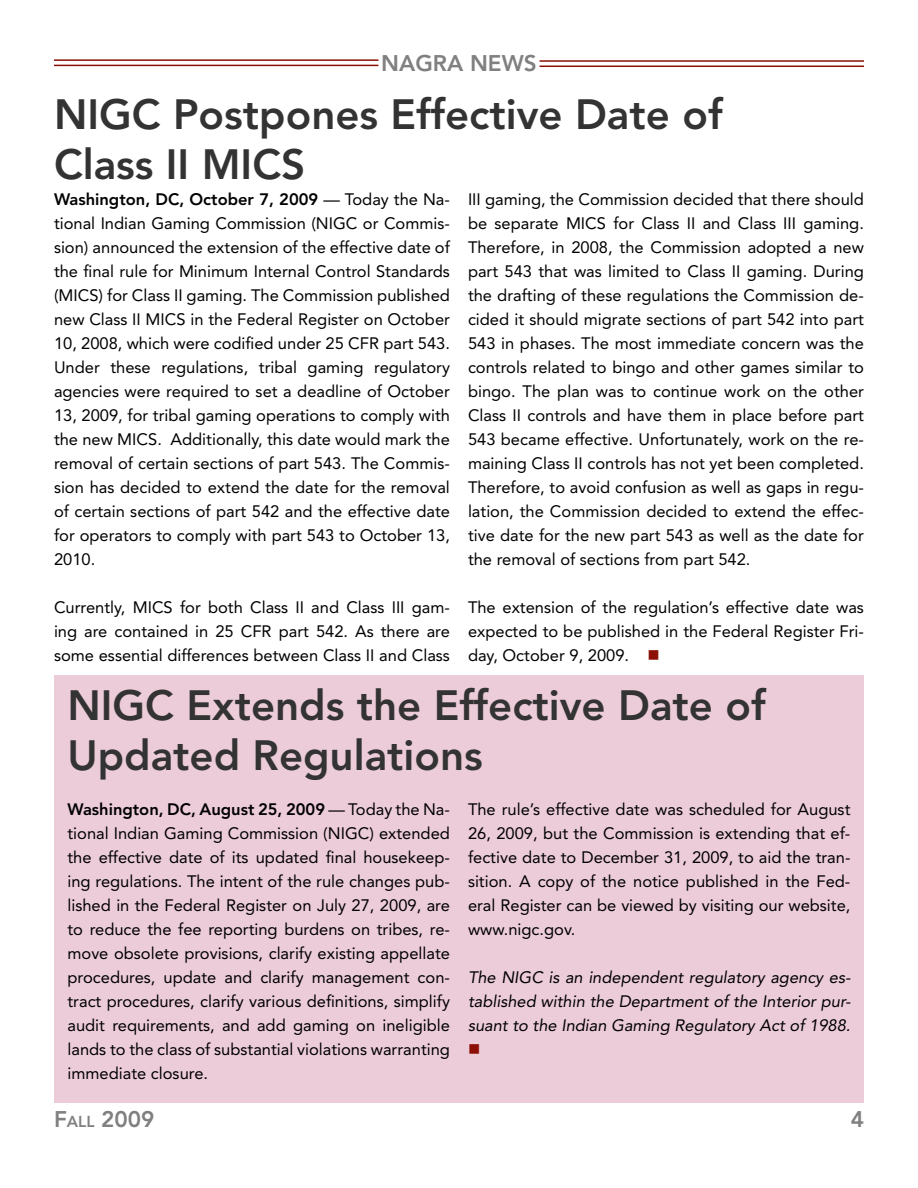
<style>
.page{position:relative;width:918px;height:1188px;background:#fff}
.page>*{position:absolute;margin:0;border:0;box-sizing:border-box;transform-origin:0 0}
.t1{font:800 42px/50.4px "Avenir";color:#333}
.t2{font:800 22.5px "Avenir";color:#808080}
.t3{font:800 22.5px "Avenir";color:#808080}
.t4{font:16.5px/24px "Avenir";color:#000;text-align:justify}
.t5{font:italic 16.5px/24px "Avenir";color:#000;text-align:justify}
.t6{font:16.5px "Wingdings";color:#8b0f04}
.s1{font-weight:800}
.s2{color:#8b0f04}
.s3{font-size:15.75px}
</style>
<div class="page">
<hr style="left:54px;top:59px;width:324px;height:2px;background:#8b0f04">
<hr style="left:54px;top:65px;width:324px;height:1px;background:#8b0f04">
<hr style="left:540px;top:60px;width:324px;height:2px;background:#8b0f04">
<hr style="left:540px;top:66px;width:324px;height:1px;background:#8b0f04">
<div style="left:54px;top:789px;width:810px;height:313px;background:#edccda"></div>
<div style="left:54px;top:675px;width:810px;height:118px;background:#edccda"></div>
<h2 class="t2" style="left:381px;top:50px;width:157px">NAGRA NEWS</h2>
<h1 class="t1" style="left:54px;top:89px;width:670px">NIGC Postpones Effective Date of<br>Class II MICS</h1>
<p class="t4" style="left:54px;top:187px;width:398px"><span class="s1">Washington, DC, October 7, 2009</span> — Today the Na&shy;tional Indian Gaming Commission (NIGC or Commis&shy;sion) announced the extension of the effective date of the final rule for Minimum Internal Control Standards (MICS) for Class II gaming. The Commission published new Class II MICS in the Federal Register on October 10, 2008, which were codified under 25 CFR part 543.<br>Under these regulations, tribal gaming regulatory agencies were required to set a deadline of October 13, 2009, for tribal gaming operations to comply with the new MICS. Additionally, this date would mark the removal of certain sections of part 543. The Commis&shy;sion has decided to extend the date for the removal of certain sections of part 542 and the effective date for operators to comply with part 543 to October 13, 2010.</p>
<p class="t4" style="left:54px;top:595px;width:398px">Currently, MICS for both Class II and Class III gam&shy;ing are contained in 25 CFR part 542. As there are some essential differences between Class II and Class</p>
<p class="t4" style="left:468px;top:187px;width:398px">III gaming, the Commission decided that there should be separate MICS for Class II and Class III gaming.<br>Therefore, in 2008, the Commission adopted a new part 543 that was limited to Class II gaming. During the drafting of these regulations the Commission de&shy;cided it should migrate sections of part 542 into part 543 in phases. The most immediate concern was the controls related to bingo and other games similar to bingo. The plan was to continue work on the other Class II controls and have them in place before part 543 became effective. Unfortunately, work on the re&shy;maining Class II controls has not yet been completed.<br>Therefore, to avoid confusion as well as gaps in regu&shy;lation, the Commission decided to extend the effec&shy;tive date for the new part 543 as well as the date for the removal of sections from part 542.</p>
<p class="t4" style="left:468px;top:595px;width:398px">The extension of the regulation’s effective date was expected to be published in the Federal Register Fri&shy;day, October 9, 2009. <span class="s2">■</span></p>
<h1 class="t1" style="left:68px;top:680px;width:700px">NIGC Extends the Effective Date of<br>Updated Regulations</h1>
<p class="t4" style="left:68px;top:797px;width:384px"><span class="s1">Washington, DC, August 25, 2009</span> — Today the Na&shy;tional Indian Gaming Commission (NIGC) extended the effective date of its updated final housekeep&shy;ing regulations. The intent of the rule changes pub&shy;lished in the Federal Register on July 27, 2009, are to reduce the fee reporting burdens on tribes, re&shy;move obsolete provisions, clarify existing appellate procedures, update and clarify management con&shy;tract procedures, clarify various definitions, simplify audit requirements, and add gaming on ineligible lands to the class of substantial violations warranting immediate closure.</p>
<p class="t4" style="left:468px;top:797px;width:384px">The rule’s effective date was scheduled for August 26, 2009, but the Commission is extending that ef&shy;fective date to December 31, 2009, to aid the tran&shy;sition. A copy of the notice published in the Fed&shy;eral Register can be viewed by visiting our website, www.nigc.gov.</p>
<p class="t5" style="left:468px;top:965px;width:384px">The NIGC is an independent regulatory agency es&shy;tablished within the Department of the Interior pur&shy;suant to the Indian Gaming Regulatory Act of 1988.</p>
<p class="t6" style="left:468px;top:1040px;width:14px">■</p>
<h2 class="t3" style="left:54px;top:1106px;width:102px">F<span class="s3">all</span> 2009</h2>
<h2 class="t3" style="left:851px;top:1106px;width:15px">4</h2>
</div>
